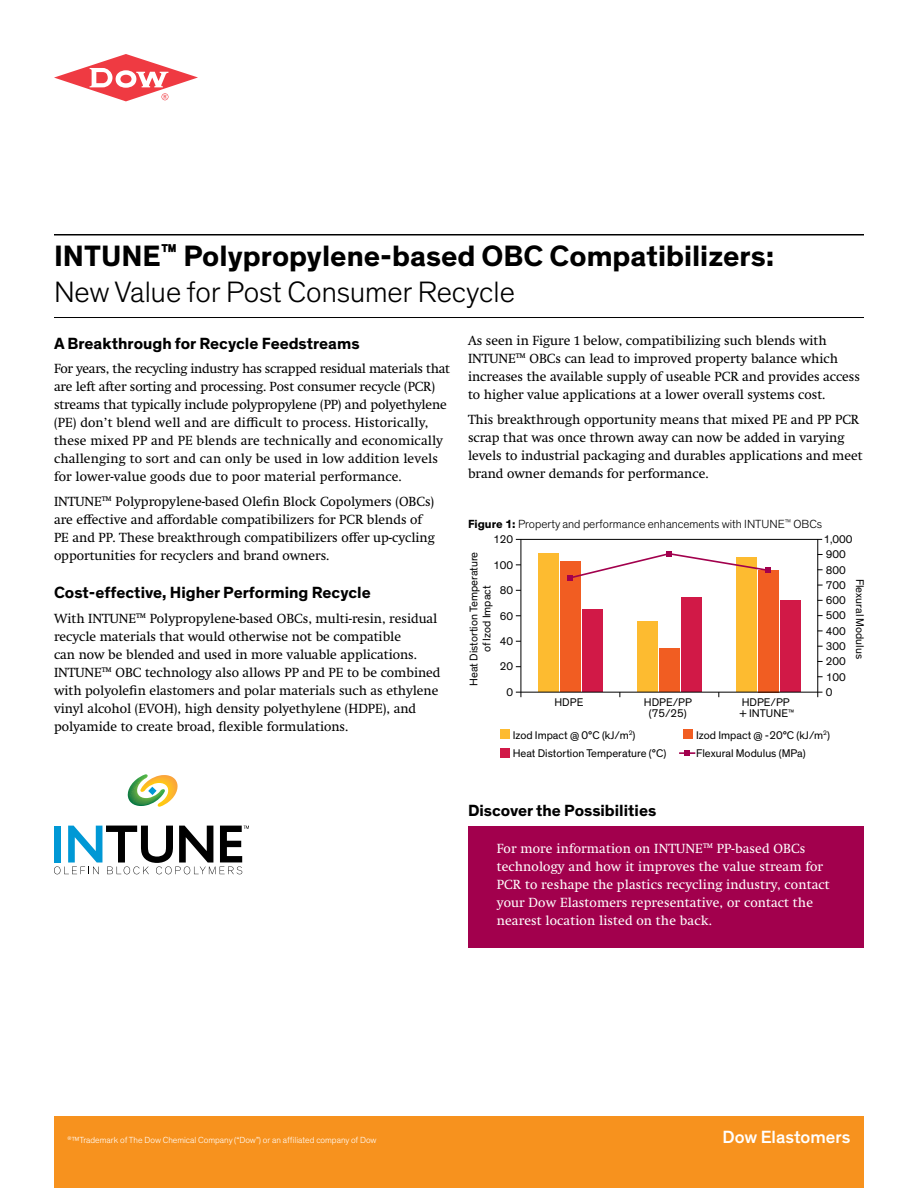
<style>
.page{position:relative;width:918px;height:1188px;background:#fff}
.page>*{position:absolute;margin:0;border:0;box-sizing:border-box;transform-origin:0 0}
.t1{font:700 30px/36px "Dow Corporate";color:#000}
.t2{font:500 18px "Dow Corporate";color:#fff}
.t3{font:700 16.5px "Dow Corporate";color:#000}
.t4{font:13.5px/18px "Swift Neue LT Pro";color:#000}
.t5{font:13.5px/18px "Swift Neue LT Pro";letter-spacing:.01em;color:#fff}
.t6{font:300 12px "Dow Corporate";color:#000}
.t7{font:11.25px/11.2px "Dow Corporate";color:#000}
.t8{font:300 9px "Dow Corporate";color:#fff}
.s1{font-weight:300}
.s2{font-weight:700}
</style>
<div class="page">
<hr style="left:54px;top:317px;width:810px;height:1px;background:#000">
<hr style="left:54px;top:234px;width:810px;height:2px;background:#000">
<svg style="left:54px;top:54px;width:144px;height:47px"></svg>
<svg style="left:127px;top:774px;width:51px;height:33px"></svg>
<svg style="left:54px;top:826px;width:195px;height:48px"></svg>
<div style="left:54px;top:1116px;width:810px;height:72px;background:#f7921e"></div>
<div style="left:468px;top:826px;width:396px;height:121px;background:#a2004d"></div>
<div style="left:560px;top:562px;width:21px;height:130px;background:#f15d22"></div>
<div style="left:758px;top:570px;width:21px;height:122px;background:#f15d22"></div>
<hr style="left:521px;top:539px;width:1px;height:158px;background:#000">
<div style="left:659px;top:648px;width:21px;height:44px;background:#f15d22"></div>
<hr style="left:817px;top:539px;width:1px;height:158px;background:#000">
<div style="left:538px;top:554px;width:21px;height:138px;background:#fdbb30"></div>
<div style="left:637px;top:622px;width:21px;height:70px;background:#fdbb30"></div>
<div style="left:736px;top:558px;width:21px;height:134px;background:#fdbb30"></div>
<div style="left:582px;top:609px;width:21px;height:83px;background:#d11947"></div>
<div style="left:681px;top:598px;width:21px;height:94px;background:#d11947"></div>
<div style="left:780px;top:600px;width:21px;height:92px;background:#d11947"></div>
<div style="left:500px;top:730px;width:9px;height:9px;background:#fdbb30"></div>
<div style="left:500px;top:748px;width:9px;height:9px;background:#d11947"></div>
<div style="left:684px;top:730px;width:9px;height:9px;background:#f15d22"></div>
<hr style="left:516px;top:692px;width:306px;height:1px;background:#000">
<hr style="left:516px;top:539px;width:306px;height:1px;background:#000">
<svg style="left:567px;top:551px;width:204px;height:30px"></svg>
<svg style="left:679px;top:750px;width:16px;height:6px"></svg>
<h1 class="t1" style="left:54px;top:239px;width:722px">INTUNE<sup>™</sup> Polypropylene-based OBC Compatibilizers:<br><span class="s1">New Value for Post Consumer Recycle</span></h1>
<p class="t3" style="left:54px;top:333px;width:307px">A Breakthrough for Recycle Feedstreams</p>
<p class="t4" style="left:54px;top:360px;width:397px">For years, the recycling industry has scrapped residual materials that are left after sorting and processing. Post consumer recycle (PCR) streams that typically include polypropylene (PP) and polyethylene (PE) don’t blend well and are difficult to process. Historically, these mixed PP and PE blends are technically and economically challenging to sort and can only be used in low addition levels for lower-value goods due to poor material performance.</p>
<p class="t4" style="left:54px;top:493px;width:382px">INTUNE™ Polypropylene-based Olefin Block Copolymers (OBCs) are effective and affordable compatibilizers for PCR blends of PE and PP. These breakthrough compatibilizers offer up-cycling opportunities for recyclers and brand owners.</p>
<p class="t3" style="left:54px;top:583px;width:318px">Cost-effective, Higher Performing Recycle</p>
<p class="t4" style="left:54px;top:610px;width:388px">With INTUNE™ Polypropylene-based OBCs, multi-resin, residual recycle materials that would otherwise not be compatible<br>can now be blended and used in more valuable applications.<br>INTUNE™ OBC technology also allows PP and PE to be combined with polyolefin elastomers and polar materials such as ethylene vinyl alcohol (EVOH), high density polyethylene (HDPE), and polyamide to create broad, flexible formulations.</p>
<p class="t4" style="left:468px;top:331px;width:394px">As seen in Figure 1 below, compatibilizing such blends with INTUNE™ OBCs can lead to improved property balance which increases the available supply of useable PCR and provides access to higher value applications at a lower overall systems cost.</p>
<p class="t4" style="left:468px;top:410px;width:396px">This breakthrough opportunity means that mixed PE and PP PCR scrap that was once thrown away can now be added in varying levels to industrial packaging and durables applications and meet brand owner demands for performance.</p>
<p class="t6" style="left:468px;top:517px;width:356px"><span class="s2">Figure 1:</span> Property and performance enhancements with INTUNE<sup>™</sup> OBCs</p>
<p class="t7" style="left:823px;top:534px;width:31px">1,000</p>
<p class="t7" style="left:493px;top:534px;width:22px">120</p>
<p class="t7" style="left:826px;top:549px;width:22px">900</p>
<p class="t7" style="left:468px;top:686px;width:135px;line-height:12.9px;text-align:center;rotate:-90deg">Heat Distortion Temperature of Izod Impact</p>
<p class="t7" style="left:493px;top:559px;width:22px">100</p>
<p class="t7" style="left:826px;top:564px;width:22px">800</p>
<p class="t7" style="left:865px;top:579px;width:82px;rotate:90deg">Flexural Modulus</p>
<p class="t7" style="left:826px;top:580px;width:22px">700</p>
<p class="t7" style="left:500px;top:585px;width:15px">80</p>
<p class="t7" style="left:826px;top:595px;width:22px">600</p>
<p class="t7" style="left:826px;top:610px;width:22px">500</p>
<p class="t7" style="left:500px;top:610px;width:15px">60</p>
<p class="t7" style="left:826px;top:626px;width:22px">400</p>
<p class="t7" style="left:500px;top:636px;width:15px">40</p>
<p class="t7" style="left:826px;top:641px;width:22px">300</p>
<p class="t7" style="left:826px;top:656px;width:22px">200</p>
<p class="t7" style="left:500px;top:661px;width:15px">20</p>
<p class="t7" style="left:826px;top:671px;width:22px">100</p>
<p class="t7" style="left:826px;top:687px;width:8px">0</p>
<p class="t7" style="left:506px;top:687px;width:8px">0</p>
<p class="t7" style="left:644px;top:697px;width:50px;text-align:center">HDPE/PP (75/25)</p>
<p class="t7" style="left:740px;top:697px;width:56px">HDPE/PP + INTUNE<sup>™</sup></p>
<p class="t7" style="left:554px;top:697px;width:30px">HDPE</p>
<p class="t7" style="left:513px;top:726px;width:155px;line-height:18.1px">Izod Impact @ 0°C (kJ/m<sup>2</sup>)<br>Heat Distortion Temperature (°C)</p>
<p class="t7" style="left:696px;top:726px;width:135px;line-height:18.1px">Izod Impact @ -20°C (kJ/m<sup>2</sup>)<br>Flexural Modulus (MPa)</p>
<p class="t3" style="left:468px;top:801px;width:190px">Discover the Possibilities</p>
<p class="t5" style="left:497px;top:840px;width:334px">For more information on INTUNE™ PP-based OBCs technology and how it improves the value stream for PCR to reshape the plastics recycling industry, contact your Dow Elastomers representative, or contact the nearest location listed on the back.</p>
<p class="t8" style="left:68px;top:1135px;width:311px"><sup>®</sup>™Trademark of The Dow Chemical Company (“Dow”) or an affiliated company of Dow</p>
<h2 class="t2" style="left:723px;top:1126px;width:129px">Dow Elastomers</h2>
</div>
